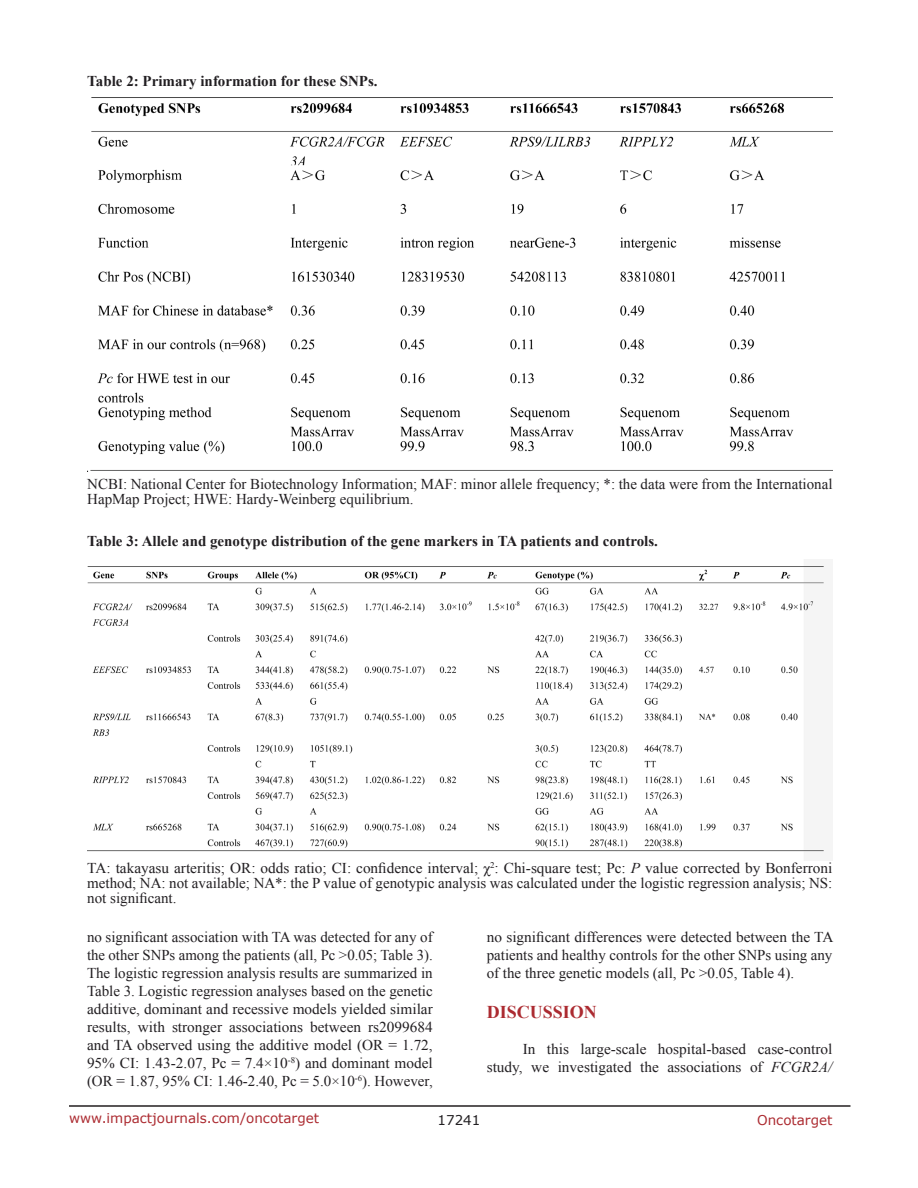
<style>
.page{position:relative;width:918px;height:1188px;background:#fff}
.page>*{position:absolute;margin:0;border:0;box-sizing:border-box;transform-origin:0 0}
.Heading{font:700 18px "Times New Roman";color:#ac2b31}
.BodyText{font:15px/18px "Times New Roman";color:#221f22;text-align:justify}
.TableText{font:15px/15px "Times New Roman";color:#221f22}
.TableHeading{font:700 15px "Times New Roman";color:#221f22}
.t1{font:13.5px "Verdana";color:#ac2b31}
.t2{font:13.5px "Verdana";color:#221f22}
.s1{font-style:italic}
</style>
<div class="page">
<hr style="left:69px;top:1105px;width:781px;height:2px;background:#231f20">
<img style="left:87px;top:560px;width:737px;height:301px">
<img style="left:87px;top:103px;width:746px;height:368px">
<p class="TableHeading" style="left:87px;top:70px;width:292px">Table 2: Primary information for these SNPs.</p>
<p class="TableText" style="left:87px;top:476px;width:747px">NCBI: National Center for Biotechnology Information; MAF: minor allele frequency; *: the data were from the International<br>HapMap Project; HWE: Hardy-Weinberg equilibrium.</p>
<p class="TableHeading" style="left:87px;top:530px;width:572px">Table 3: Allele and genotype distribution of the gene markers in TA patients and controls.</p>
<p class="TableText" style="left:87px;top:860px;width:747px;text-align:justify">TA: takayasu arteritis; OR: odds ratio; CI: confidence interval; χ<sup>2</sup>: Chi-square test; Pc: <span class="s1">P</span> value corrected by Bonferroni method; NA: not available; NA*: the P value of genotypic analysis was calculated under the logistic regression analysis; NS: not significant.</p>
<p class="BodyText" style="left:87px;top:928px;width:347px">no significant association with TA was detected for any of the other SNPs among the patients (all, Pc &gt;0.05; Table 3).<br>The logistic regression analysis results are summarized in Table 3. Logistic regression analyses based on the genetic additive, dominant and recessive models yielded similar results, with stronger associations between rs2099684 and TA observed using the additive model (OR = 1.72, 95% CI: 1.43-2.07, Pc = 7.4×10<sup>-8</sup>) and dominant model (OR = 1.87, 95% CI: 1.46-2.40, Pc = 5.0×10<sup>-6</sup>). However,</p>
<p class="BodyText" style="left:487px;top:928px;width:348px">no significant differences were detected between the TA patients and healthy controls for the other SNPs using any of the three genetic models (all, Pc &gt;0.05, Table 4).</p>
<p class="Heading" style="left:487px;top:999px;width:112px">DISCUSSION</p>
<p class="BodyText" style="left:487px;top:1039px;width:347px;text-align:right">In this large-scale hospital-based case-control study, we investigated the associations of <span class="s1">FCGR2A/</span></p>
<p class="t1" style="left:69px;top:1109px;width:252px">www.impactjournals.com/oncotarget</p>
<p class="t2" style="left:438px;top:1111px;width:44px">17241</p>
<p class="t1" style="left:757px;top:1111px;width:77px">Oncotarget</p>
</div>
